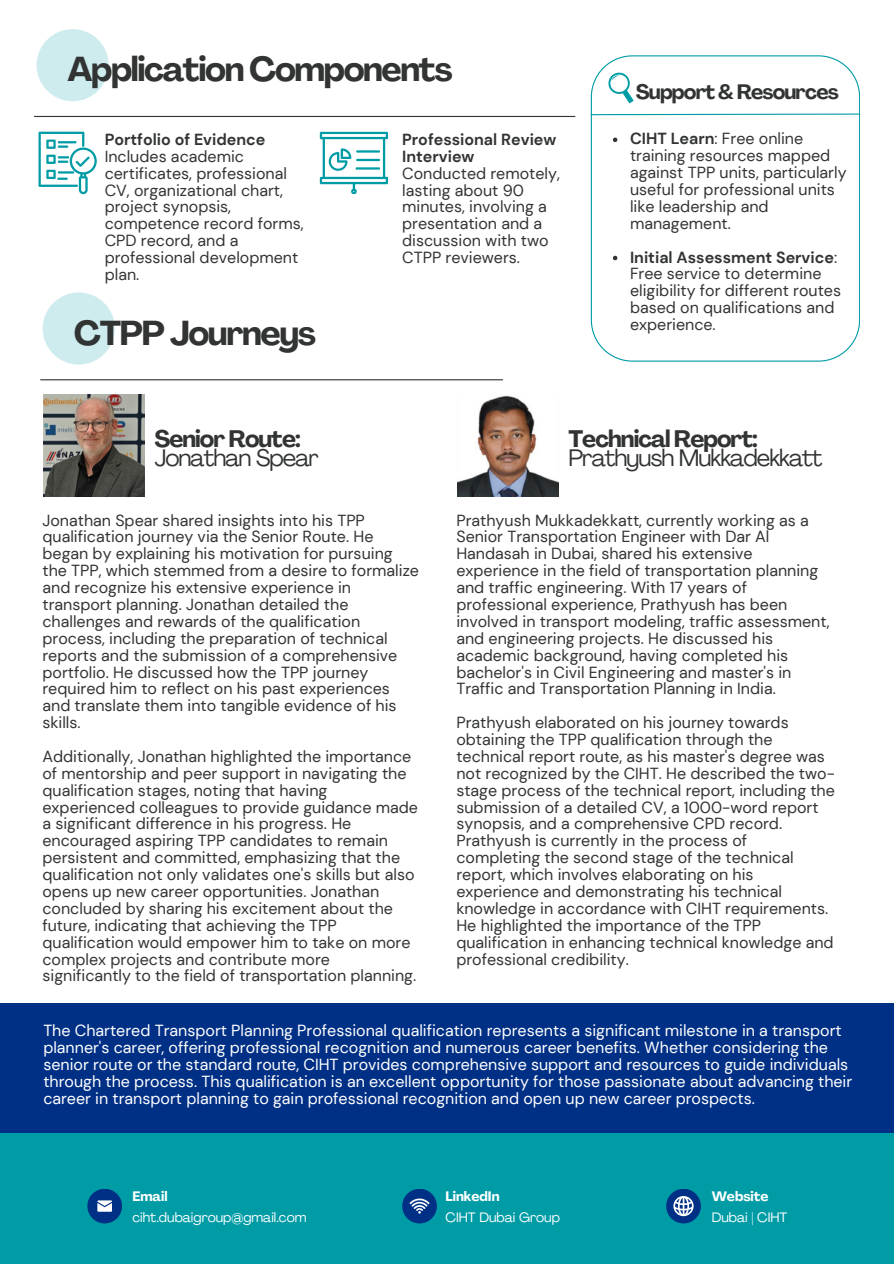
<style>
.page{position:relative;width:894px;height:1264px;background:#fff}
.page>*{position:absolute;margin:0;border:0;box-sizing:border-box;transform-origin:0 0}
.t1{font:700 34.05px "Agrandir";letter-spacing:-.04em;color:#323434}
.t2{font:23.55px/19.2px "Agrandir";letter-spacing:-.04em;color:#323434}
.t3{font:700 20.55px "Agrandir";letter-spacing:-.04em;color:#323434}
.t4{font:16.05px/16.8px "DM Sans";color:#323434}
.t5{font:16.05px/16.8px "DM Sans";color:#fff}
.t6{font:13.5px "Agrandir";color:#fff}
.t7{font:700 13.5px "Agrandir";color:#fff}
.s1{font-weight:700}
</style>
<div class="page">
<div style="left:0;top:1132px;width:893px;height:131px;background:#009ca6"></div>
<div style="left:0;top:1002px;width:893px;height:130px;background:#003086"></div>
<div style="left:87px;top:1188px;width:35px;height:35px;background:#003086;border-radius:50%"></div>
<div style="left:402px;top:1188px;width:35px;height:35px;background:#003086;border-radius:50%"></div>
<div style="left:666px;top:1188px;width:34px;height:35px;background:#003086;border-radius:50%"></div>
<hr style="left:34px;top:116px;width:541px;height:1px;background:#323434">
<div style="left:37px;top:29px;width:72px;height:72px;background:#ceecee;border-radius:50%"></div>
<svg style="left:38px;top:132px;width:59px;height:62px"></svg>
<svg style="left:320px;top:132px;width:68px;height:62px"></svg>
<hr style="left:40px;top:379px;width:463px;height:1px;background:#323434">
<div style="left:43px;top:292px;width:72px;height:72px;background:#ceecee;border-radius:50%"></div>
<img style="left:43px;top:395px;width:102px;height:101px">
<img style="left:457px;top:395px;width:101px;height:101px">
<svg style="left:97px;top:1200px;width:15px;height:11px"></svg>
<svg style="left:409px;top:1198px;width:20px;height:15px"></svg>
<svg style="left:673px;top:1196px;width:20px;height:20px"></svg>
<svg style="left:590px;top:55px;width:269px;height:306px"></svg>
<svg style="left:607px;top:71px;width:26px;height:32px"></svg>
<svg style="left:612px;top:138px;width:5px;height:4px"></svg>
<svg style="left:612px;top:256px;width:5px;height:4px"></svg>
<svg style="left:590px;top:113px;width:271px;height:3px"></svg>
<p class="t1" style="left:68px;top:56px;width:386px">Application Components</p>
<p class="t4" style="left:105px;top:131px;width:200px"><span class="s1">Portfolio of Evidence<br></span>Includes academic certificates, professional<br>CV, organizational chart, project synopsis, competence record forms,<br>CPD record, and a professional development plan.</p>
<h2 class="t1" style="left:74px;top:319px;width:244px">CTPP Journeys</h2>
<p class="t4" style="left:402px;top:131px;width:159px"><span class="s1">Professional Review<br>Interview<br></span>Conducted remotely, lasting about 90 minutes, involving a presentation and a discussion with two<br>CTPP reviewers.</p>
<p class="t3" style="left:635px;top:83px;width:204px">Support &amp; Resources</p>
<h5 class="t4" style="left:630px;top:130px;width:218px"><span class="s1">CIHT Learn</span>: Free online training resources mapped against TPP units, particularly useful for professional units like leadership and management.</h5>
<p class="t4" style="left:630px;top:249px;width:212px"><span class="s1">Initial Assessment Service</span>:<br>Free service to determine eligibility for different routes based on qualifications and experience.</p>
<h4 class="t2" style="left:154px;top:431px;width:166px"><span class="s1">Senior Route:<br></span>Jonathan Spear</h4>
<h4 class="t2" style="left:568px;top:431px;width:255px"><span class="s1">Technical Report:<br></span>Prathyush Mukkadekkatt</h4>
<p class="t4" style="left:42px;top:511px;width:378px">Jonathan Spear shared insights into his TPP qualification journey via the Senior Route. He began by explaining his motivation for pursuing the TPP, which stemmed from a desire to formalize and recognize his extensive experience in transport planning. Jonathan detailed the challenges and rewards of the qualification process, including the preparation of technical reports and the submission of a comprehensive portfolio. He discussed how the TPP journey required him to reflect on his past experiences and translate them into tangible evidence of his skills.</p>
<h2 class="t4" style="left:42px;top:748px;width:377px">Additionally, Jonathan highlighted the importance of mentorship and peer support in navigating the qualification stages, noting that having experienced colleagues to provide guidance made a significant difference in his progress. He encouraged aspiring TPP candidates to remain persistent and committed, emphasizing that the qualification not only validates one's skills but also opens up new career opportunities. Jonathan concluded by sharing his excitement about the future, indicating that achieving the TPP qualification would empower him to take on more complex projects and contribute more significantly to the field of transportation planning.</h2>
<h4 class="t4" style="left:456px;top:511px;width:374px">Prathyush Mukkadekkatt, currently working as a Senior Transportation Engineer with Dar Al Handasah in Dubai, shared his extensive experience in the field of transportation planning and traffic engineering. With 17 years of professional experience, Prathyush has been involved in transport modeling, traffic assessment, and engineering projects. He discussed his academic background, having completed his bachelor's in Civil Engineering and master's in Traffic and Transportation Planning in India.</h4>
<h4 class="t4" style="left:456px;top:714px;width:380px">Prathyush elaborated on his journey towards obtaining the TPP qualification through the technical report route, as his master's degree was not recognized by the CIHT. He described the two&shy;stage process of the technical report, including the submission of a detailed CV, a 1000-word report synopsis, and a comprehensive CPD record.<br>Prathyush is currently in the process of completing the second stage of the technical report, which involves elaborating on his experience and demonstrating his technical knowledge in accordance with CIHT requirements.<br>He highlighted the importance of the TPP qualification in enhancing technical knowledge and professional credibility.</h4>
<h4 class="t5" style="left:43px;top:1022px;width:810px">The Chartered Transport Planning Professional qualification represents a significant milestone in a transport planner's career, offering professional recognition and numerous career benefits. Whether considering the senior route or the standard route, CIHT provides comprehensive support and resources to guide individuals through the process. This qualification is an excellent opportunity for those passionate about advancing their career in transport planning to gain professional recognition and open up new career prospects.</h4>
<p class="t7" style="left:132px;top:1191px;width:37px">Email</p>
<h4 class="t6" style="left:132px;top:1212px;width:176px">ciht.dubaigroup@gmail.com</h4>
<h1 class="t7" style="left:445px;top:1191px;width:55px">LinkedIn</h1>
<h4 class="t6" style="left:445px;top:1212px;width:116px">CIHT Dubai Group</h4>
<h3 class="t7" style="left:711px;top:1191px;width:58px">Website</h3>
<p class="t6" style="left:711px;top:1212px;width:77px">Dubai | CIHT</p>
</div>
